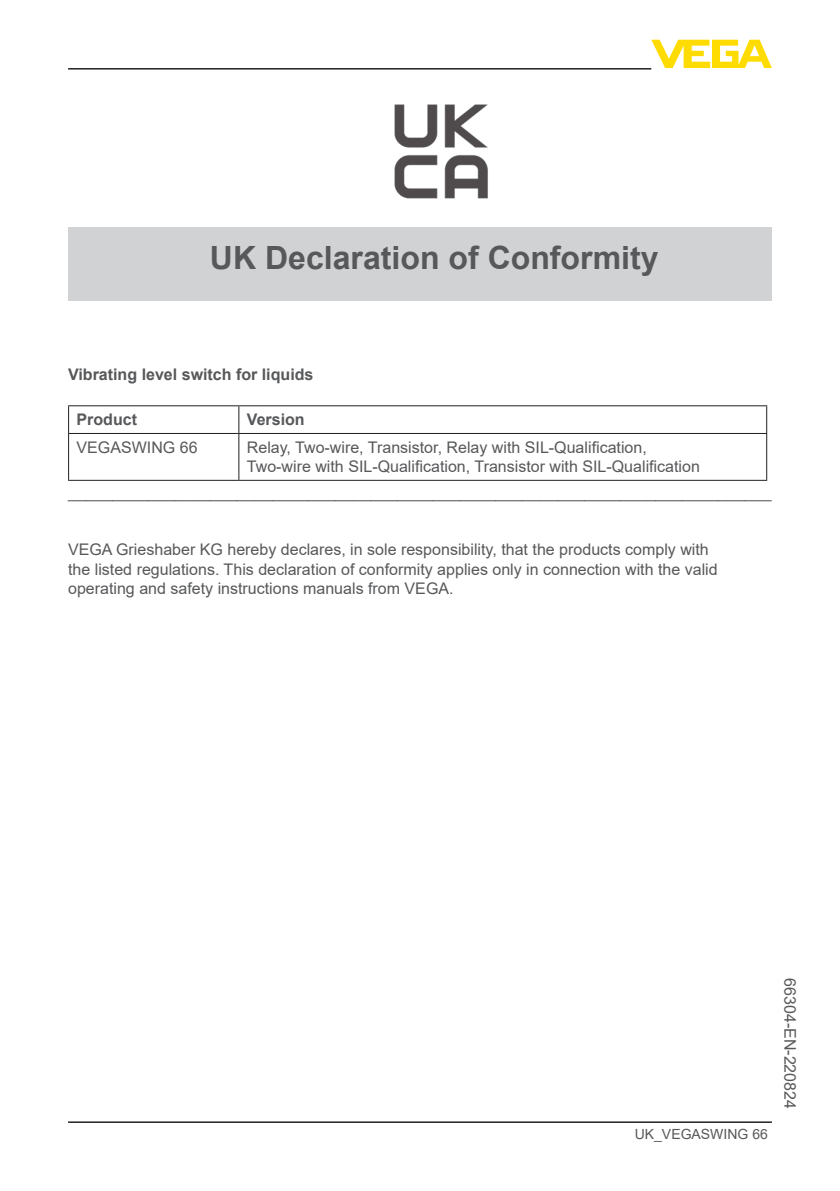
<style>
.page{position:relative;width:840px;height:1191px;background:#fff}
.page>*{position:absolute;margin:0;border:0;box-sizing:border-box;transform-origin:0 0}
.t1{font:700 32px "Arial";color:#57585a}
.t2{font:16px/19.2px "Arial";color:#57585a}
.t3{font:700 16px "Arial";color:#57585a}
.t4{font:14px "Arial";color:#57585a}
</style>
<div class="page">
<div style="left:68px;top:227px;width:703px;height:73px;background:#d1d2d4"></div>
<img style="left:394px;top:104px;width:94px;height:95px">
<hr style="left:68px;top:405px;width:171px;height:1px;background:#231f20">
<svg style="left:68px;top:406px;width:1px;height:27px"></svg>
<hr style="left:239px;top:405px;width:527px;height:1px;background:#231f20">
<svg style="left:238px;top:406px;width:1px;height:27px"></svg>
<hr style="left:68px;top:433px;width:171px;height:1px;background:#231f20">
<hr style="left:68px;top:434px;width:1px;height:46px;background:#231f20">
<hr style="left:239px;top:433px;width:527px;height:1px;background:#231f20">
<hr style="left:238px;top:434px;width:1px;height:46px;background:#231f20">
<hr style="left:765px;top:434px;width:1px;height:46px;background:#231f20">
<hr style="left:68px;top:480px;width:171px;height:1px;background:#231f20">
<hr style="left:239px;top:480px;width:527px;height:1px;background:#231f20">
<hr style="left:68px;top:1121px;width:703px;height:2px;background:#231f20">
<svg style="left:651px;top:40px;width:120px;height:28px"></svg>
<hr style="left:68px;top:68px;width:583px;height:2px;background:#231f20">
<h1 class="t1" style="left:210px;top:235px;width:450px">UK Declaration of Conformity</h1>
<p class="t3" style="left:68px;top:363px;width:247px">Vibrating level switch for liquids</p>
<p class="t3" style="left:77px;top:408px;width:62px">Product</p>
<p class="t3" style="left:247px;top:408px;width:59px">Version</p>
<p class="t2" style="left:77px;top:438px;width:122px">VEGASWING 66</p>
<p class="t2" style="left:247px;top:438px;width:454px">Relay, Two-wire, Transistor, Relay with SIL-Qualification,<br>Two-wire with SIL-Qualification, Transistor with SIL-Qualification</p>
<p class="t2" style="left:68px;top:482px;width:704px">_______________________________________________________________________________</p>
<p class="t2" style="left:68px;top:540px;width:650px">VEGA Grieshaber KG hereby declares, in sole responsibility, that the products comply with the listed regulations. This declaration of conformity applies only in connection with the valid operating and safety instructions manuals from VEGA.</p>
<p class="t4" style="left:634px;top:1124px;width:135px">UK_VEGASWING 66</p>
<p class="t2" style="left:799px;top:978px;width:132px;rotate:90deg">66304-EN-220824</p>
</div>
